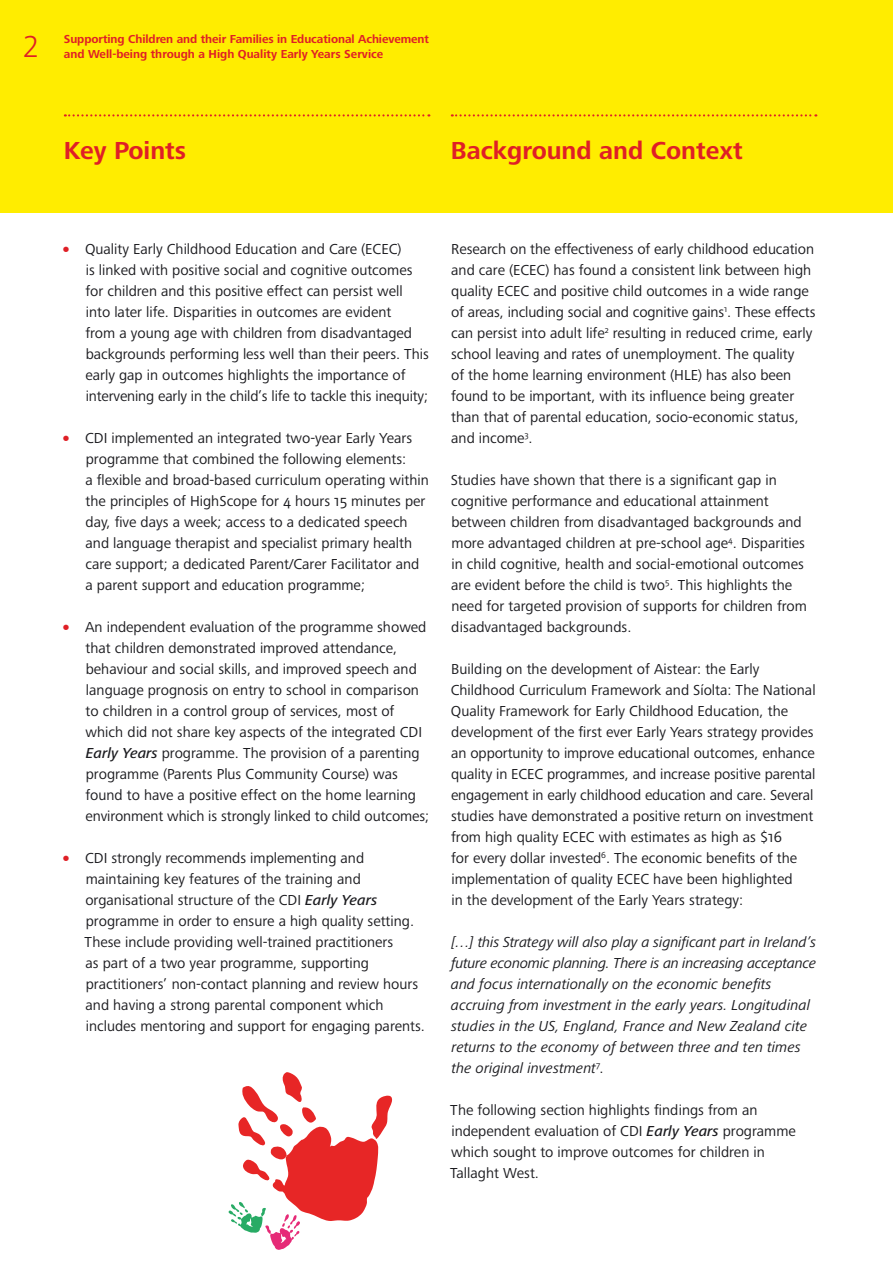
<style>
.page{position:relative;width:893px;height:1263px;background:#fff}
.page>*{position:absolute;margin:0;border:0;box-sizing:border-box;transform-origin:0 0}
.t1{font:300 31.5px "Frutiger Next Pro";color:#df1f26}
.t2{font:700 25.5px "Frutiger Next Pro";color:#df1f26}
.t3{font:15px/21px "Frutiger Next Pro";color:#1b1b1f}
.t4{font:italic 15px/21px "Frutiger Next Pro";color:#1b1b1f}
.t5{font:700 12px/15px "Frutiger Next Pro";letter-spacing:-.005em;color:#df1f26}
.s1{font-weight:900;color:#df1f26}
.s2{font-weight:500;font-style:italic}
.s3{font-style:normal}
</style>
<div class="page">
<div style="left:0;top:0;width:893px;height:213px;background:#ffed00"></div>
<svg style="left:65px;top:114px;width:364px;height:2px"></svg>
<svg style="left:452px;top:114px;width:364px;height:2px"></svg>
<svg style="left:229px;top:1072px;width:163px;height:178px"></svg>
<h1 class="t1" style="left:23px;top:28px;width:18px">2</h1>
<p class="t5" style="left:64px;top:31px;width:367px">Supporting Children and their Families in Educational Achievement and Well-being through a High Quality Early Years Service</p>
<h2 class="t2" style="left:64px;top:136px;width:124px">Key Points</h2>
<h2 class="t2" style="left:451px;top:136px;width:293px">Background and Context</h2>
<p class="t3" style="left:85px;top:238px;width:345px;text-indent:-24px"><span class="s1">•</span> Quality Early Childhood Education and Care (ECEC)<br>is linked with positive social and cognitive outcomes for children and this positive effect can persist well into later life. Disparities in outcomes are evident<br>from a young age with children from disadvantaged backgrounds performing less well than their peers. This early gap in outcomes highlights the importance of intervening early in the child’s life to tackle this inequity;</p>
<p class="t3" style="left:85px;top:427px;width:345px;text-indent:-24px"><span class="s1">•</span> CDI implemented an integrated two-year Early Years programme that combined the following elements:<br>a flexible and broad-based curriculum operating within the principles of HighScope for 4 hours 15 minutes per day, five days a week; access to a dedicated speech and language therapist and specialist primary health care support; a dedicated Parent/Carer Facilitator and a parent support and education programme;</p>
<p class="t3" style="left:85px;top:616px;width:345px;text-indent:-24px"><span class="s1">•</span> An independent evaluation of the programme showed that children demonstrated improved attendance, behaviour and social skills, and improved speech and language prognosis on entry to school in comparison to children in a control group of services, most of which did not share key aspects of the integrated CDI <span class="s2">Early Years</span> programme. The provision of a parenting programme (Parents Plus Community Course) was found to have a positive effect on the home learning environment which is strongly linked to child outcomes;</p>
<p class="t3" style="left:85px;top:847px;width:342px;text-indent:-23px"><span class="s1">•</span> CDI strongly recommends implementing and maintaining key features of the training and organisational structure of the CDI <span class="s2">Early Years </span>programme in order to ensure a high quality setting.<br>These include providing well-trained practitioners<br>as part of a two year programme, supporting practitioners’ non-contact planning and review hours and having a strong parental component which includes mentoring and support for engaging parents.</p>
<p class="t3" style="left:451px;top:238px;width:366px">Research on the effectiveness of early childhood education and care (ECEC) has found a consistent link between high quality ECEC and positive child outcomes in a wide range of areas, including social and cognitive gains<sup>1</sup>. These effects can persist into adult life<sup>2</sup> resulting in reduced crime, early school leaving and rates of unemployment. The quality<br>of the home learning environment (HLE) has also been found to be important, with its influence being greater than that of parental education, socio-economic status, and income<sup>3</sup>.</p>
<p class="t3" style="left:451px;top:469px;width:358px">Studies have shown that there is a significant gap in cognitive performance and educational attainment between children from disadvantaged backgrounds and more advantaged children at pre-school age<sup>4</sup>. Disparities in child cognitive, health and social-emotional outcomes are evident before the child is two<sup>5</sup>. This highlights the need for targeted provision of supports for children from disadvantaged backgrounds.</p>
<p class="t3" style="left:451px;top:658px;width:366px">Building on the development of Aistear: the Early Childhood Curriculum Framework and Síolta: The National Quality Framework for Early Childhood Education, the development of the first ever Early Years strategy provides an opportunity to improve educational outcomes, enhance quality in ECEC programmes, and increase positive parental engagement in early childhood education and care. Several studies have demonstrated a positive return on investment from high quality ECEC with estimates as high as $16<br>for every dollar invested<sup>6</sup>. The economic benefits of the implementation of quality ECEC have been highlighted<br>in the development of the Early Years strategy:</p>
<p class="t4" style="left:451px;top:931px;width:367px">[…] this Strategy will also play a significant part in Ireland’s future economic planning. There is an increasing acceptance and focus internationally on the economic benefits accruing from investment in the early years. Longitudinal studies in the US, England, France and New Zealand cite returns to the economy of between three and ten times the original investment<sup>7</sup><span class="s3">.</span></p>
<p class="t3" style="left:450px;top:1099px;width:347px">The following section highlights findings from an independent evaluation of CDI <span class="s2">Early Years</span> programme which sought to improve outcomes for children in Tallaght West.</p>
</div>
